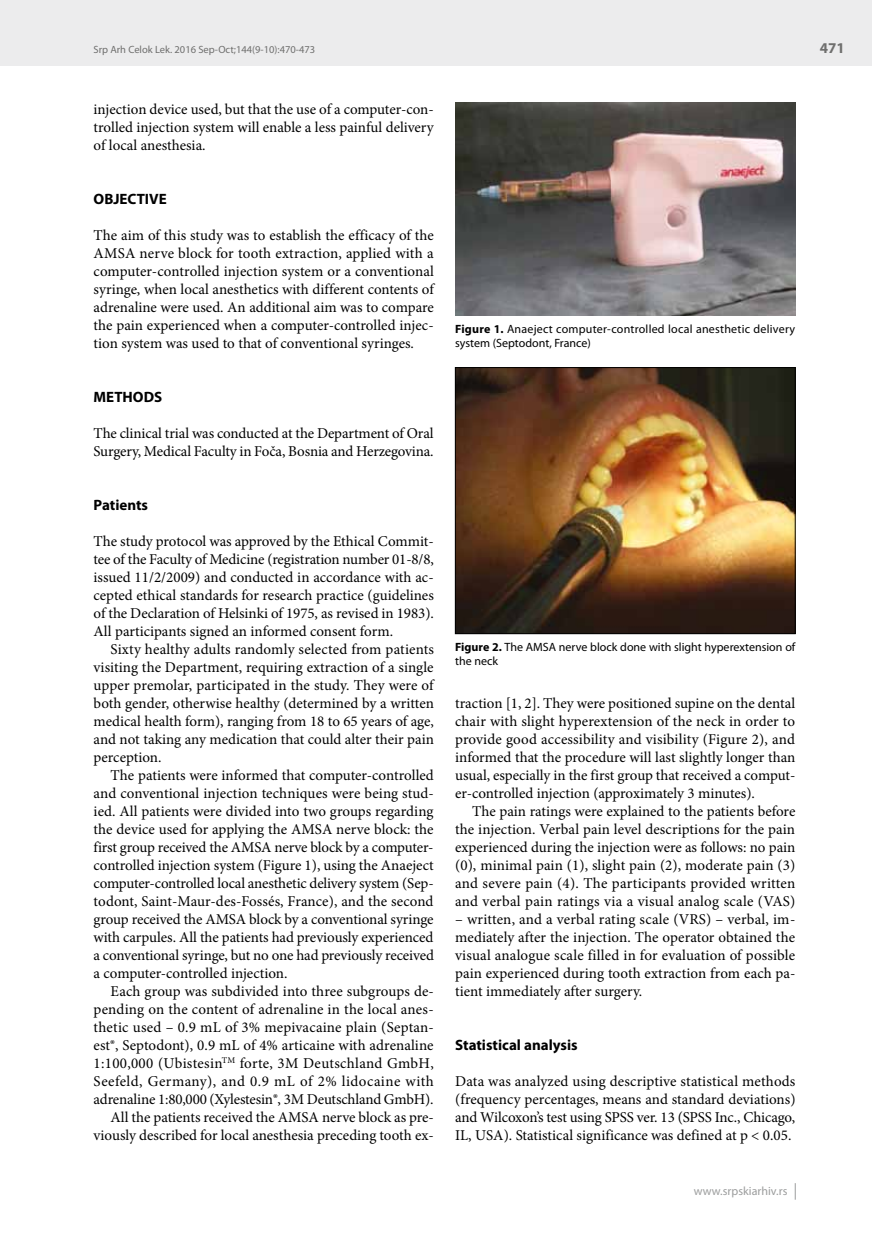
<style>
.page{position:relative;width:872px;height:1234px;background:#fff}
.page>*{position:absolute;margin:0;border:0;box-sizing:border-box;transform-origin:0 0}
.t1{font:15px/18px "Minion Pro";color:#000;text-align:justify}
.t2{font:700 15px "Myriad Pro";color:#000}
.t3{font:700 15px "Myriad Pro";color:#6f6f6e}
.t4{font:12px/13.5px "Myriad Pro";letter-spacing:.02em;color:#000}
.t5{font:12px/13.5px "Myriad Pro";color:#000}
.t6{font:12px "Myriad Pro";color:#9c9d9d}
.t7{font:10.5px "Myriad Pro";color:#6f6f6e}
.s1{font-weight:700}
</style>
<div class="page">
<div style="left:0;top:0;width:872px;height:66px;background:#ececed"></div>
<svg style="left:795px;top:1183px;width:1px;height:16px"></svg>
<img style="left:455px;top:102px;width:340px;height:213px">
<img style="left:457px;top:369px;width:336px;height:262px">
<div style="left:455px;top:367px;width:340px;height:266px;border:1px solid #000"></div>
<p class="t7" style="left:94px;top:43px;width:223px">Srp Arh Celok Lek. 2016 Sep-Oct;144(9-10):470-473</p>
<p class="t3" style="left:820px;top:38px;width:26px">471</p>
<p class="t1" style="left:94px;top:100px;width:342px">injection device used, but that the use of a computer-con&shy;trolled injection system will enable a less painful delivery of local anesthesia.</p>
<p class="t2" style="left:94px;top:189px;width:75px">OBJECTIVE</p>
<p class="t1" style="left:94px;top:226px;width:342px">The aim of this study was to establish the efficacy of the AMSA nerve block for tooth extraction, applied with a computer-controlled injection system or a conventional syringe, when local anesthetics with different contents of adrenaline were used. An additional aim was to compare the pain experienced when a computer-controlled injec&shy;tion system was used to that of conventional syringes.</p>
<p class="t2" style="left:94px;top:387px;width:70px">METHODS</p>
<p class="t1" style="left:94px;top:424px;width:341px">The clinical trial was conducted at the Department of Oral<br>Surgery, Medical Faculty in Foča, Bosnia and Herzegovina.</p>
<p class="t2" style="left:94px;top:495px;width:56px">Patients</p>
<p class="t1" style="left:94px;top:532px;width:342px">The study protocol was approved by the Ethical Commit&shy;tee of the Faculty of Medicine (registration number 01-8/8, issued 11/2/2009) and conducted in accordance with ac&shy;cepted ethical standards for research practice (guidelines of the Declaration of Helsinki of 1975, as revised in 1983).<br>All participants signed an informed consent form.</p>
<p class="t1" style="left:94px;top:640px;width:342px;text-indent:17px">Sixty healthy adults randomly selected from patients visiting the Department, requiring extraction of a single upper premolar, participated in the study. They were of both gender, otherwise healthy (determined by a written medical health form), ranging from 18 to 65 years of age, and not taking any medication that could alter their pain perception.</p>
<p class="t1" style="left:94px;top:766px;width:342px;text-indent:17px">The patients were informed that computer-controlled and conventional injection techniques were being stud&shy;ied. All patients were divided into two groups regarding the device used for applying the AMSA nerve block: the first group received the AMSA nerve block by a computer&shy;controlled injection system (Figure 1), using the Anaeject computer-controlled local anesthetic delivery system (Sep&shy;todont, Saint-Maur-des-Fossés, France), and the second group received the AMSA block by a conventional syringe with carpules. All the patients had previously experienced a conventional syringe, but no one had previously received a computer-controlled injection.</p>
<p class="t1" style="left:94px;top:982px;width:342px;text-align:right">Each group was subdivided into three subgroups de&shy;pending on the content of adrenaline in the local anes&shy;thetic used – 0.9 mL of 3% mepivacaine plain (Septan&shy;est®, Septodont), 0.9 mL of 4% articaine with adrenaline 1:100,000 (Ubistesin<sup>TM</sup> forte, 3M Deutschland GmbH, Seefeld, Germany), and 0.9 mL of 2% lidocaine with adrenaline 1:80,000 (Xylestesin®, 3M Deutschland GmbH).<br>All the patients received the AMSA nerve block as pre&shy;viously described for local anesthesia preceding tooth ex-</p>
<p class="t4" style="left:455px;top:322px;width:341px"><span class="s1">Figure 1.</span> Anaeject computer-controlled local anesthetic delivery system (Septodont, France)</p>
<p class="t5" style="left:455px;top:640px;width:342px"><span class="s1">Figure 2.</span> The AMSA nerve block done with slight hyperextension of the neck</p>
<p class="t1" style="left:455px;top:694px;width:342px">traction [1, 2]. They were positioned supine on the dental chair with slight hyperextension of the neck in order to provide good accessibility and visibility (Figure 2), and informed that the procedure will last slightly longer than usual, especially in the first group that received a comput&shy;er-controlled injection (approximately 3 minutes).</p>
<p class="t1" style="left:455px;top:802px;width:342px;text-indent:17px">The pain ratings were explained to the patients before the injection. Verbal pain level descriptions for the pain experienced during the injection were as follows: no pain (0), minimal pain (1), slight pain (2), moderate pain (3) and severe pain (4). The participants provided written and verbal pain ratings via a visual analog scale (VAS)</p>
<p class="t1" style="left:455px;top:910px;width:342px">– written, and a verbal rating scale (VRS) – verbal, im&shy;mediately after the injection. The operator obtained the visual analogue scale filled in for evaluation of possible pain experienced during tooth extraction from each pa&shy;tient immediately after surgery.</p>
<p class="t2" style="left:455px;top:1035px;width:124px">Statistical analysis</p>
<p class="t1" style="left:455px;top:1072px;width:342px">Data was analyzed using descriptive statistical methods (frequency percentages, means and standard deviations) and Wilcoxon’s test using SPSS ver. 13 (SPSS Inc., Chicago, IL, USA). Statistical significance was defined at p &lt; 0.05.</p>
<p class="t6" style="left:694px;top:1183px;width:95px">www.srpskiarhiv.rs</p>
</div>
